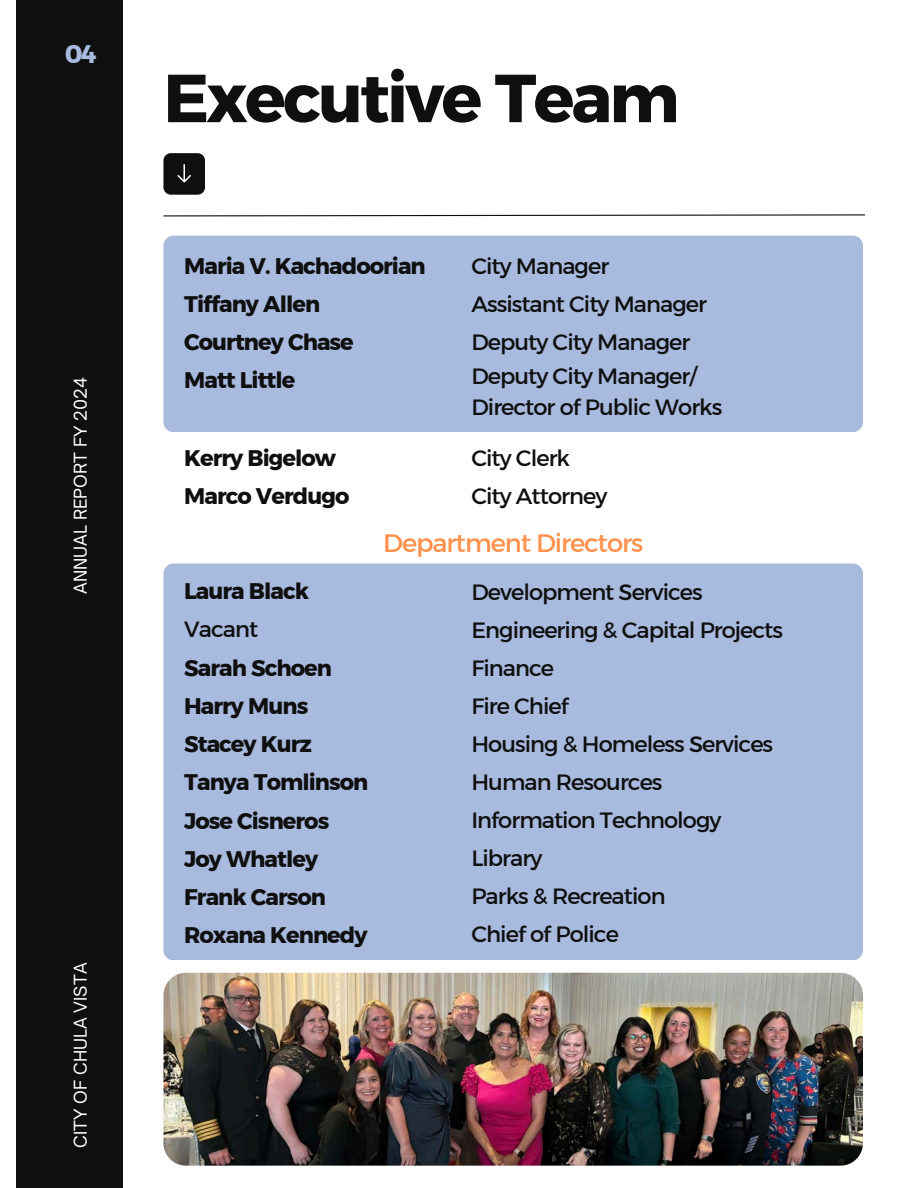
<style>
.page{position:relative;width:918px;height:1188px;background:#fff}
.page>*{position:absolute;margin:0;border:0;box-sizing:border-box;transform-origin:0 0}
.t1{font:67.8px "Kief Montaser Bold";letter-spacing:-.04em;color:#0e0f0e}
.t2{font:25.8px "Kief Montaser Regular";letter-spacing:-.04em;color:#ff914d}
.t3{font:25.35px "Kief Montaser Bold";color:#a9badf}
.t4{font:22.5px/38px "Kief Montaser Regular";letter-spacing:-.04em;color:#0e0f0e}
.t5{font:22.5px/38.2px "Kief Montaser Bold";letter-spacing:-.04em;color:#0e0f0e}
.t6{font:16.95px "Open Sauce One";color:#fff}
.s1{font-family:"Kief Montaser Regular"}
</style>
<div class="page">
<div style="left:16px;top:0;width:107px;height:1188px;background:#0e0f0e"></div>
<div style="left:163px;top:236px;width:700px;height:196px;background:#a9badf;border-radius:10px"></div>
<svg style="left:163px;top:214px;width:702px;height:3px"></svg>
<div style="left:163px;top:153px;width:42px;height:42px;background:#0e0f0e;border-radius:7px"></div>
<svg style="left:177px;top:164px;width:14px;height:19px"></svg>
<div style="left:163px;top:564px;width:700px;height:396px;background:#a9badf;border-radius:10px"></div>
<img style="left:163px;top:973px;width:700px;height:192px;border-radius:23px">
<h3 class="t3" style="left:65px;top:39px;width:33px">04</h3>
<h1 class="t6" style="left:70px;top:594px;width:219px;rotate:-90deg">ANNUAL REPORT FY 2024</h1>
<p class="t6" style="left:70px;top:1148px;width:186px;rotate:-90deg">CITY OF CHULA VISTA</p>
<p class="t1" style="left:163px;top:57px;width:518px">Executive Team</p>
<h4 class="t5" style="left:184px;top:247px;width:243px">Maria V. Kachadoorian<br>Tiffany Allen<br>Courtney Chase<br>Matt Little</h4>
<h3 class="t4" style="left:471px;top:247px;width:237px">City Manager<br>Assistant City Manager<br>Deputy City Manager</h3>
<h3 class="t4" style="left:471px;top:361px;width:252px;line-height:31px">Deputy City Manager/<br>Director of Public Works</h3>
<h4 class="t5" style="left:184px;top:438px;width:167px">Kerry Bigelow<br>Marco Verdugo</h4>
<h2 class="t4" style="left:471px;top:438px;width:137px">City Clerk<br>City Attorney</h2>
<h4 class="t2" style="left:383px;top:527px;width:261px">Department Directors</h4>
<p class="t5" style="left:184px;top:572px;width:186px">Laura Black<br><span class="s1">Vacant<br></span>Sarah Schoen<br>Harry Muns<br>Stacey Kurz<br>Tanya Tomlinson<br>Jose Cisneros<br>Joy Whatley<br>Frank Carson<br>Roxana Kennedy</p>
<p class="t4" style="left:471px;top:573px;width:313px">Development Services<br>Engineering &amp; Capital Projects<br>Finance<br>Fire Chief<br>Housing &amp; Homeless Services<br>Human Resources<br>Information Technology<br>Library<br>Parks &amp; Recreation<br>Chief of Police</p>
</div>
